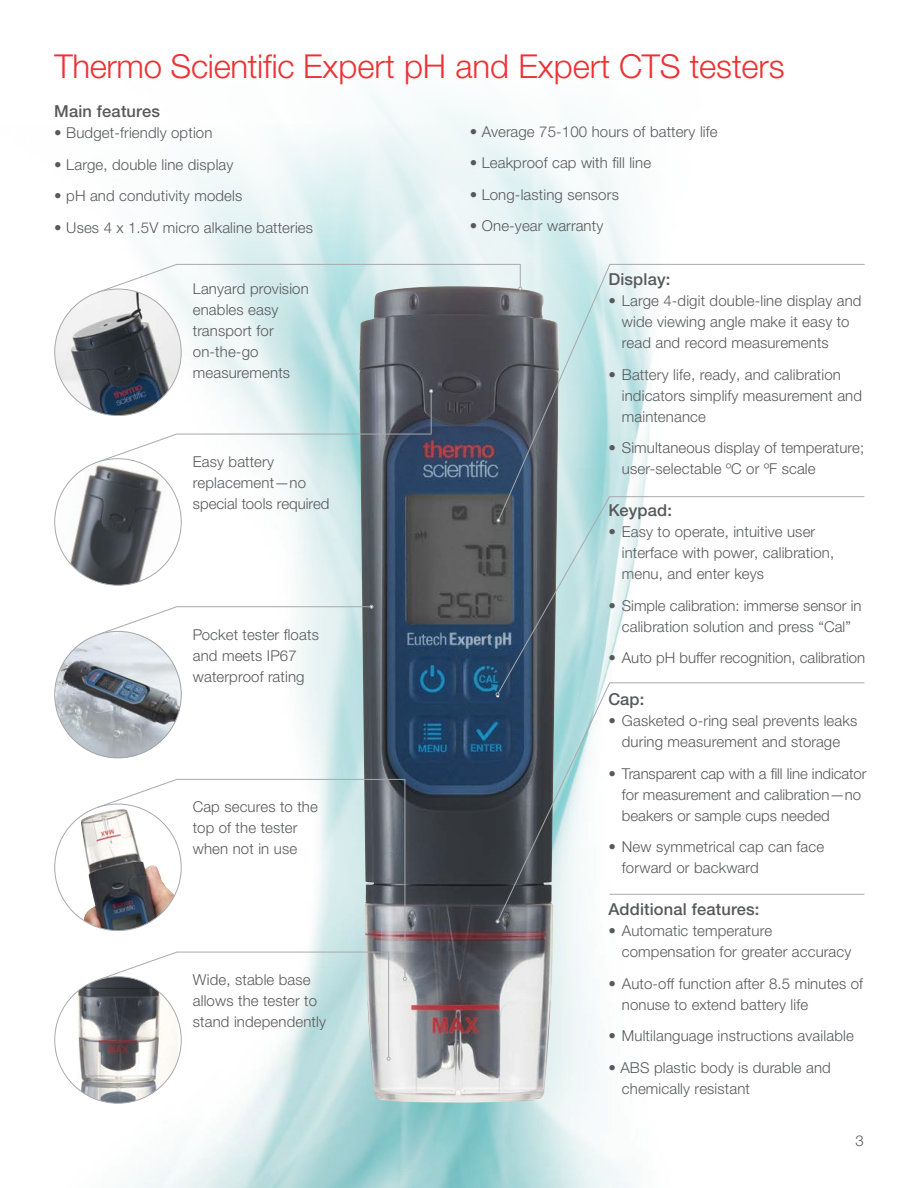
<style>
.page{position:relative;width:918px;height:1188px;background:#fff}
.page>*{position:absolute;margin:0;border:0;box-sizing:border-box;transform-origin:0 0}
.t1{font:300 33px "Helvetica Neue LTW1 G";color:#ee3134}
.t2{font:500 16.5px "Helvetica Neue LTW1 G";letter-spacing:.01em;color:#58595b}
.t3{font:300 15px/21px "Helvetica Neue LTW1 G";letter-spacing:.01em;color:#58595b}
</style>
<div class="page">
<img style="left:359px;top:293px;width:200px;height:810px">
<hr style="left:431px;top:393px;width:1px;height:41px;background:#a7a9ac">
<svg style="left:429px;top:389px;width:4px;height:4px"></svg>
<hr style="left:405px;top:779px;width:1px;height:198px;background:#a7a9ac">
<svg style="left:403px;top:977px;width:4px;height:4px"></svg>
<hr style="left:388px;top:952px;width:1px;height:105px;background:#a7a9ac">
<svg style="left:387px;top:1057px;width:4px;height:4px"></svg>
<svg style="left:97px;top:264px;width:401px;height:29px"></svg>
<img style="left:55px;top:289px;width:126px;height:127px;border-radius:63px">
<svg style="left:97px;top:433px;width:335px;height:30px"></svg>
<img style="left:55px;top:462px;width:125px;height:123px">
<svg style="left:105px;top:951px;width:285px;height:30px"></svg>
<img style="left:55px;top:977px;width:123px;height:126px">
<svg style="left:97px;top:779px;width:309px;height:29px"></svg>
<div style="left:55px;top:804px;width:126px;height:127px;background:#fff;border-radius:50%"></div>
<img style="left:81px;top:809px;width:94px;height:122px">
<svg style="left:498px;top:264px;width:367px;height:232px"></svg>
<svg style="left:497px;top:496px;width:368px;height:186px"></svg>
<svg style="left:497px;top:682px;width:368px;height:239px"></svg>
<hr style="left:610px;top:894px;width:254px;height:1px;background:#a7a9ac">
<svg style="left:107px;top:605px;width:266px;height:31px"></svg>
<div style="left:55px;top:631px;width:126px;height:127px;background:#000;opacity:.75"></div>
<img style="left:55px;top:631px;width:126px;height:127px;border-radius:63px">
<h1 class="t1" style="left:54px;top:46px;width:732px">Thermo Scientific Expert pH and Expert CTS testers</h1>
<p class="t2" style="left:54px;top:101px;width:107px">Main features</p>
<p class="t3" style="left:54px;top:122px;width:160px">• Budget-friendly option</p>
<p class="t3" style="left:54px;top:154px;width:181px">• Large, double line display</p>
<p class="t3" style="left:54px;top:185px;width:190px">• pH and condutivity models</p>
<p class="t3" style="left:54px;top:217px;width:260px">• Uses 4 x 1.5V micro alkaline batteries</p>
<p class="t3" style="left:193px;top:278px;width:117px">Lanyard provision enables easy transport for on-the-go measurements</p>
<p class="t3" style="left:193px;top:451px;width:138px">Easy battery replacement—no special tools required</p>
<p class="t3" style="left:193px;top:624px;width:128px">Pocket tester floats and meets IP67 waterproof rating</p>
<p class="t3" style="left:193px;top:796px;width:127px">Cap secures to the top of the tester when not in use</p>
<p class="t3" style="left:193px;top:969px;width:135px">Wide, stable base allows the tester to stand independently</p>
<p class="t3" style="left:470px;top:121px;width:249px">• Average 75-100 hours of battery life</p>
<p class="t3" style="left:470px;top:153px;width:183px">• Leakproof cap with fill line</p>
<p class="t3" style="left:470px;top:184px;width:151px">• Long-lasting sensors</p>
<p class="t3" style="left:470px;top:216px;width:135px">• One-year warranty</p>
<p class="t2" style="left:608px;top:269px;width:63px">Display:</p>
<p class="t3" style="left:622px;top:290px;width:241px;text-indent:-14px">• Large 4-digit double-line display and wide viewing angle make it easy to read and record measurements</p>
<p class="t3" style="left:622px;top:364px;width:242px;text-indent:-14px">• Battery life, ready, and calibration indicators simplify measurement and maintenance</p>
<p class="t3" style="left:622px;top:437px;width:244px;text-indent:-14px">• Simultaneous display of temperature; user-selectable ºC or ºF scale</p>
<p class="t2" style="left:608px;top:500px;width:65px">Keypad:</p>
<p class="t3" style="left:622px;top:521px;width:214px;text-indent:-14px">• Easy to operate, intuitive user interface with power, calibration, menu, and enter keys</p>
<p class="t3" style="left:608px;top:595px;width:255px;text-align:center">• Simple calibration: immerse sensor in calibration solution and press “Cal”</p>
<p class="t3" style="left:608px;top:647px;width:259px">• Auto pH buffer recognition, calibration</p>
<p class="t2" style="left:608px;top:689px;width:38px">Cap:</p>
<p class="t3" style="left:608px;top:710px;width:250px;text-align:center">• Gasketed o-ring seal prevents leaks during measurement and storage</p>
<p class="t3" style="left:622px;top:763px;width:246px;text-indent:-14px">• Transparent cap with a fill line indicator for measurement and calibration—no beakers or sample cups needed</p>
<p class="t3" style="left:622px;top:836px;width:204px;text-indent:-14px">• New symmetrical cap can face forward or backward</p>
<p class="t2" style="left:608px;top:899px;width:153px">Additional features:</p>
<p class="t3" style="left:622px;top:920px;width:231px;text-indent:-14px">• Automatic temperature compensation for greater accuracy</p>
<p class="t3" style="left:622px;top:973px;width:243px;text-indent:-14px">• Auto-off function after 8.5 minutes of nonuse to extend battery life</p>
<p class="t3" style="left:608px;top:1025px;width:247px">• Multilanguage instructions available</p>
<p class="t3" style="left:622px;top:1057px;width:211px;text-indent:-14px">• ABS plastic body is durable and chemically resistant</p>
<p class="t3" style="left:856px;top:1130px;width:10px">3</p>
</div>
